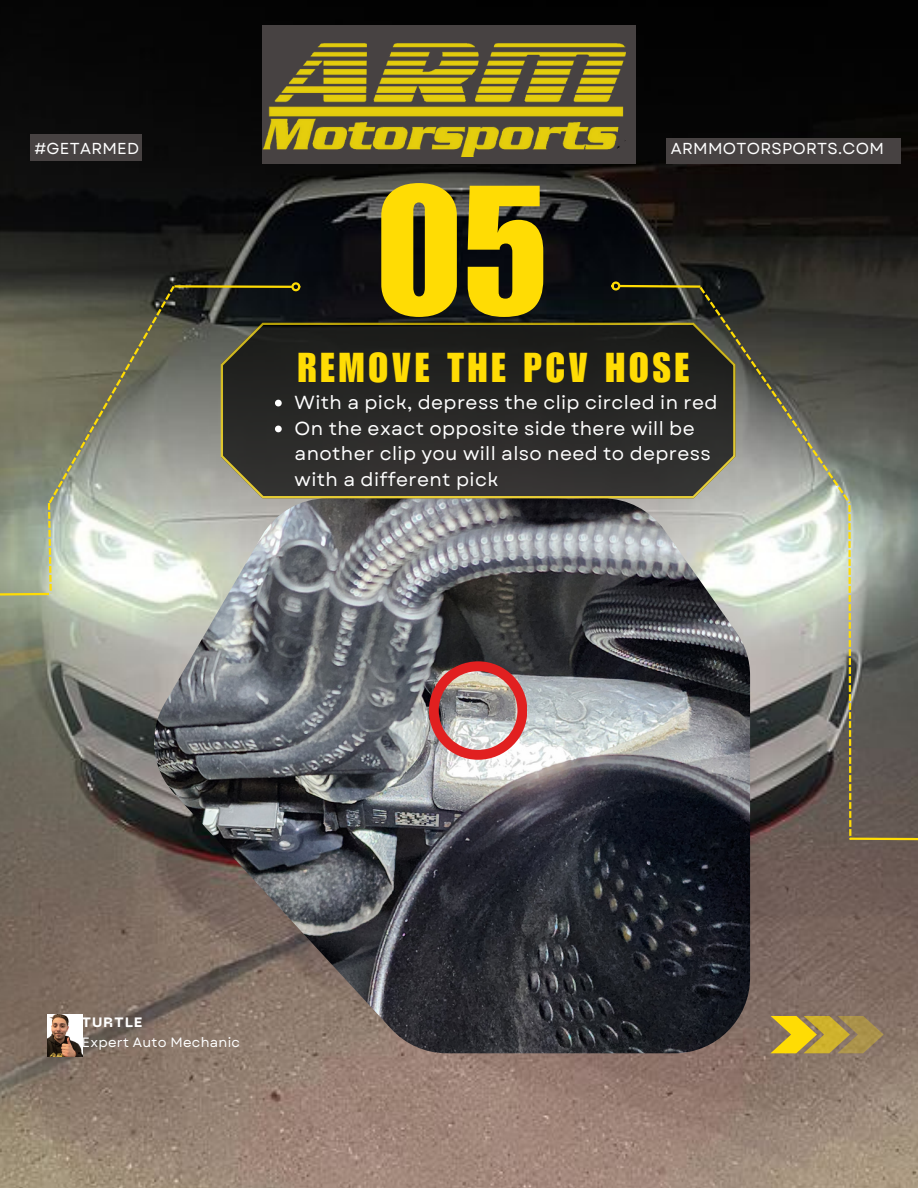
<style>
.page{position:relative;width:918px;height:1188px;background:#fff}
.page>*{position:absolute;margin:0;border:0;box-sizing:border-box;transform-origin:0 0}
.t1{font:180px "Impact LT Std";color:#ffdc04}
.t2{font:40.65px "Impact LT Std";letter-spacing:.1em;color:#ffdc04}
.t3{font:18.9px/25.8px "Garet";letter-spacing:.02em;color:#fff}
.t4{font:15.9px "Garet";letter-spacing:.02em;color:#fff}
.t5{font:13.5px "Garet";letter-spacing:.02em;color:#fff}
.t6{font:800 13.5px "PP Neue Machina";letter-spacing:.1em;color:#fff}
</style>
<div class="page">
<img style="left:0;top:0;width:918px;height:1188px">
<img style="left:154px;top:498px;width:596px;height:555px">
<hr style="left:0;top:593px;width:49px;height:3px;background:#ffdc04">
<hr style="left:174px;top:285px;width:118px;height:3px;background:#ffdc04">
<div style="left:291px;top:282px;width:9px;height:9px;border:2px solid #ffdc04;border-radius:50%"></div>
<div style="left:611px;top:281px;width:9px;height:10px;border:2px solid #ffdc04;border-radius:50%"></div>
<svg style="left:48px;top:286px;width:127px;height:308px;background:#969989"></svg>
<svg style="left:618px;top:284px;width:300px;height:558px;background:#74746d"></svg>
<svg style="left:221px;top:323px;width:514px;height:175px;background:#2f2e29"></svg>
<svg style="left:770px;top:1016px;width:114px;height:37px;background:#baa03d"></svg>
<img style="left:47px;top:1014px;width:35px;height:43px">
<div style="left:666px;top:138px;width:235px;height:26px;background:#474242"></div>
<div style="left:31px;top:134px;width:111px;height:27px;background:#474242"></div>
<div style="left:263px;top:25px;width:373px;height:139px;background:#474242"></div>
<img style="left:263px;top:43px;width:363px;height:114px">
<img style="left:429px;top:661px;width:98px;height:98px">
<svg style="left:275px;top:400px;width:7px;height:6px"></svg>
<svg style="left:275px;top:426px;width:7px;height:6px"></svg>
<p class="t4" style="left:34px;top:137px;width:106px">#GETARMED</p>
<p class="t4" style="left:671px;top:137px;width:215px">ARMMOTORSPORTS.COM</p>
<p class="t1" style="left:376px;top:186px;width:174px">05</p>
<p class="t2" style="left:298px;top:353px;width:393px">REMOVE THE PCV HOSE</p>
<p class="t3" style="left:295px;top:389px;width:424px">With a pick, depress the clip circled in red</p>
<p class="t3" style="left:295px;top:415px;width:418px">On the exact opposite side there will be another clip you will also need to depress with a different pick</p>
<p class="t6" style="left:82px;top:1017px;width:62px">TURTLE</p>
<p class="t5" style="left:82px;top:1033px;width:160px">Expert Auto Mechanic</p>
</div>
